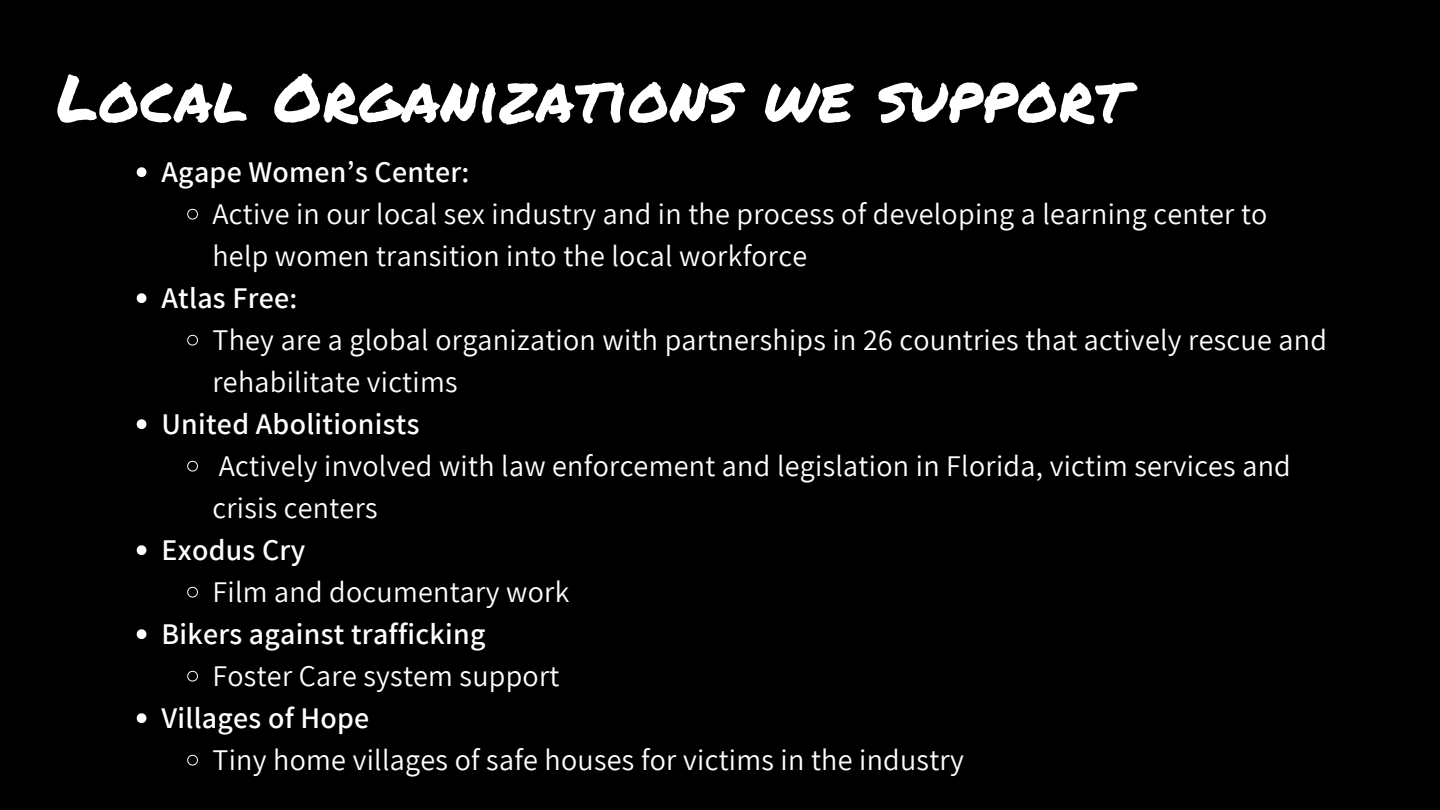
<style>
.page{position:relative;width:1440px;height:810px;background:#000}
.page>*{position:absolute;margin:0;border:0;box-sizing:border-box;transform-origin:0 0}
.t1{font:65.3px "Permanent Marker";letter-spacing:.01em;color:#fff}
.t2{font:30px/42px "Assistant";letter-spacing:.01em;color:#fff}
.t3{font:600 30px "Assistant";letter-spacing:.01em;color:#fff}
</style>
<div class="page">
<svg style="left:137px;top:167px;width:9px;height:10px"></svg>
<svg style="left:187px;top:208px;width:11px;height:12px"></svg>
<svg style="left:137px;top:293px;width:9px;height:10px"></svg>
<svg style="left:187px;top:334px;width:11px;height:12px"></svg>
<svg style="left:137px;top:419px;width:9px;height:10px"></svg>
<svg style="left:187px;top:460px;width:11px;height:12px"></svg>
<svg style="left:137px;top:545px;width:9px;height:10px"></svg>
<svg style="left:187px;top:586px;width:11px;height:12px"></svg>
<svg style="left:137px;top:629px;width:9px;height:10px"></svg>
<svg style="left:187px;top:670px;width:11px;height:12px"></svg>
<svg style="left:137px;top:713px;width:9px;height:10px"></svg>
<svg style="left:187px;top:754px;width:11px;height:12px"></svg>
<p class="t1" style="left:57px;top:50px;width:1071px">Local Organizations we support</p>
<p class="t3" style="left:161px;top:151px;width:310px">Agape Women’s Center:</p>
<p class="t2" style="left:212px;top:192px;width:1057px">Active in our local sex industry and in the process of developing a learning center to help women transition into the local workforce</p>
<p class="t3" style="left:161px;top:277px;width:138px">Atlas Free:</p>
<p class="t2" style="left:212px;top:318px;width:1116px">They are a global organization with partnerships in 26 countries that actively rescue and rehabilitate victims</p>
<p class="t3" style="left:161px;top:403px;width:260px">United Abolitionists</p>
<p class="t2" style="left:212px;top:444px;width:1080px">Actively involved with law enforcement and legislation in Florida, victim services and crisis centers</p>
<p class="t3" style="left:161px;top:529px;width:145px">Exodus Cry</p>
<p class="t2" style="left:212px;top:570px;width:358px">Film and documentary work</p>
<p class="t3" style="left:161px;top:613px;width:326px">Bikers against trafficking</p>
<p class="t2" style="left:212px;top:654px;width:349px">Foster Care system support</p>
<p class="t3" style="left:161px;top:697px;width:209px">Villages of Hope</p>
<p class="t2" style="left:212px;top:738px;width:753px">Tiny home villages of safe houses for victims in the industry</p>
</div>
